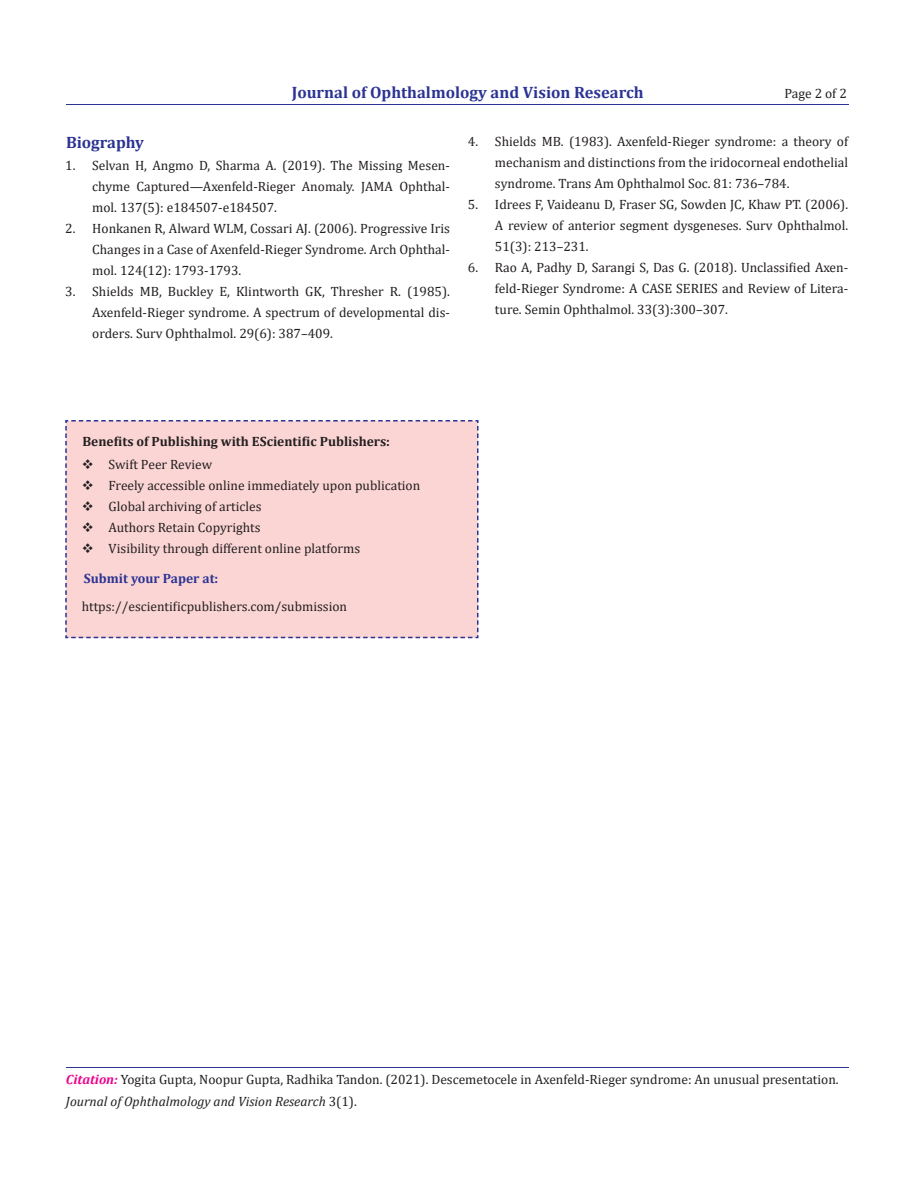
<style>
.page{position:relative;width:918px;height:1188px;background:#fff}
.page>*{position:absolute;margin:0;border:0;box-sizing:border-box;transform-origin:0 0}
.t1{font:700 16.5px "Cambria";color:#2b3393}
.t2{font:13.5px/21px "Cambria";color:#231f20;text-align:justify}
.t3{font:700 13.5px "Cambria";color:#231f20}
.t4{font:700 13.5px "Cambria";color:#2b3393}
.s1{font-weight:700;font-style:italic;color:#ed028c}
.s2{font-style:italic}
</style>
<div class="page">
<hr style="left:66px;top:105px;width:782px;height:1px;background:#2b3393">
<hr style="left:66px;top:1068px;width:782px;height:1px;background:#2b3393">
<div style="left:65px;top:420px;width:414px;height:219px;background:#fbd5d4"></div>
<p class="t1" style="left:292px;top:80px;width:353px">Journal of Ophthalmology and Vision Research</p>
<p class="t2" style="left:784px;top:83px;width:64px">Page 2 of 2</p>
<p class="t1" style="left:66px;top:131px;width:79px">Biography</p>
<p class="t2" style="left:92px;top:154px;width:359px;text-indent:-27px">1. Selvan H, Angmo D, Sharma A. (2019). The Missing Mesen&shy;chyme Captured—Axenfeld-Rieger Anomaly. JAMA Ophthal&shy;mol. 137(5): e184507-e184507.</p>
<p class="t2" style="left:92px;top:217px;width:359px;text-indent:-27px">2. Honkanen R, Alward WLM, Cossari AJ. (2006). Progressive Iris Changes in a Case of Axenfeld-Rieger Syndrome. Arch Ophthal&shy;mol. 124(12): 1793-1793.</p>
<p class="t2" style="left:92px;top:280px;width:359px;text-indent:-27px">3. Shields MB, Buckley E, Klintworth GK, Thresher R. (1985).<br>Axenfeld-Rieger syndrome. A spectrum of developmental dis&shy;orders. Surv Ophthalmol. 29(6): 387–409.</p>
<p class="t2" style="left:495px;top:130px;width:355px;text-indent:-27px">4. Shields MB. (1983). Axenfeld-Rieger syndrome: a theory of mechanism and distinctions from the iridocorneal endothelial syndrome. Trans Am Ophthalmol Soc. 81: 736–784.</p>
<p class="t2" style="left:495px;top:193px;width:355px;text-indent:-27px">5. Idrees F, Vaideanu D, Fraser SG, Sowden JC, Khaw PT. (2006).<br>A review of anterior segment dysgeneses. Surv Ophthalmol.<br>51(3): 213–231.</p>
<p class="t2" style="left:495px;top:256px;width:355px;text-indent:-27px">6. Rao A, Padhy D, Sarangi S, Das G. (2018). Unclassified Axen&shy;feld-Rieger Syndrome: A CASE SERIES and Review of Litera&shy;ture. Semin Ophthalmol. 33(3):300–307.</p>
<p class="t3" style="left:82px;top:432px;width:309px">Benefits of Publishing with EScientific Publishers:</p>
<p class="t2" style="left:82px;top:454px;width:132px">❖ Swift Peer Review</p>
<p class="t2" style="left:82px;top:475px;width:340px">❖ Freely accessible online immediately upon publication</p>
<p class="t2" style="left:82px;top:496px;width:181px">❖ Global archiving of articles</p>
<p class="t2" style="left:82px;top:517px;width:180px">❖ Authors Retain Copyrights</p>
<p class="t2" style="left:82px;top:538px;width:280px">❖ Visibility through different online platforms</p>
<p class="t4" style="left:84px;top:569px;width:136px">Submit your Paper at:</p>
<p class="t2" style="left:82px;top:596px;width:267px">https://escientificpublishers.com/submission</p>
<p class="t2" style="left:66px;top:1069px;width:774px"><span class="s1">Citation:</span> Yogita Gupta, Noopur Gupta, Radhika Tandon. (2021). Descemetocele in Axenfeld-Rieger syndrome: An unusual presentation.<br><span class="s2">Journal of Ophthalmology and Vision Research</span> 3(1).</p>
</div>
